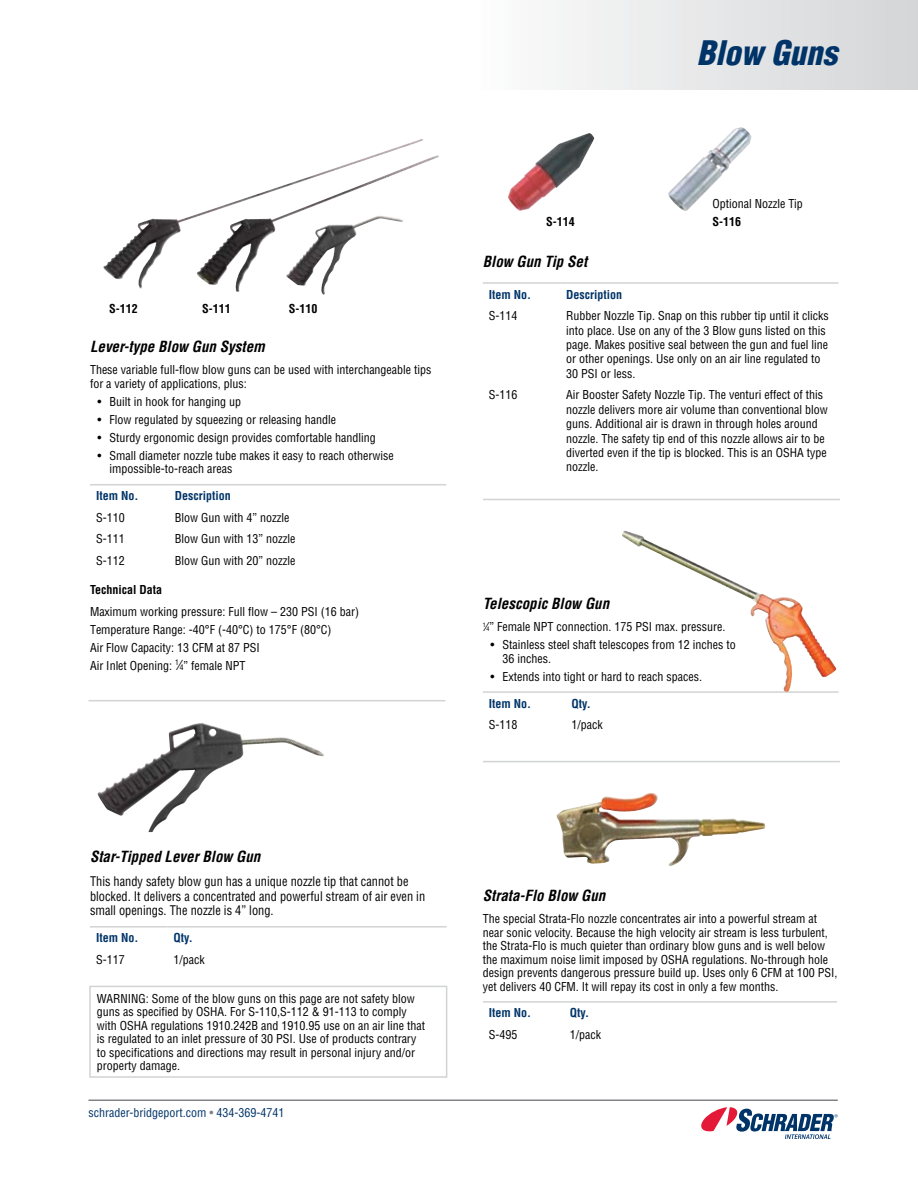
<style>
.page{position:relative;width:918px;height:1188px;background:#fff}
.page>*{position:absolute;margin:0;border:0;box-sizing:border-box;transform-origin:0 0}
.t1{font:italic 900 condensed 33px "Helvetica";color:#003468}
.t2{font:italic 700 condensed 15px "Helvetica";color:#000}
.t3{font:condensed 12.9px/14.5px "Helvetica";color:#000;scale:.95 1}
.t4{font:condensed 12px/13.5px "Helvetica";color:#000}
.t5{font:700 condensed 12px "Helvetica";color:#003468}
.t6{font:700 condensed 12px "Helvetica";color:#000}
.t7{font:condensed 12px "Helvetica";color:#003468}
.s1{font-size:13.5px}
.s2{font-size:7.5px}
.s3{color:#808285}
.s4{font-size:6px}
</style>
<div class="page">
<div style="left:0;top:0;width:918px;height:90px;background:linear-gradient(to right,#fff,#dedfe1)"></div>
<svg style="left:701px;top:1107px;width:137px;height:32px"></svg>
<hr style="left:88px;top:1100px;width:750px;height:1px;background:#808285">
<img style="left:202px;top:156px;width:233px;height:129px">
<img style="left:103px;top:139px;width:317px;height:140px">
<div style="left:89px;top:986px;width:358px;height:92px;border:2px solid #d1d3d4"></div>
<hr style="left:90px;top:484px;width:79px;height:1px;background:#d1d3d4">
<hr style="left:169px;top:484px;width:277px;height:1px;background:#d1d3d4">
<img style="left:286px;top:216px;width:94px;height:70px">
<hr style="left:483px;top:691px;width:83px;height:2px;background:#d1d3d4">
<hr style="left:566px;top:691px;width:272px;height:2px;background:#d1d3d4">
<img style="left:622px;top:531px;width:54px;height:31px">
<hr style="left:90px;top:926px;width:78px;height:2px;background:#d1d3d4">
<hr style="left:168px;top:926px;width:279px;height:2px;background:#d1d3d4">
<img style="left:98px;top:723px;width:103px;height:93px">
<img style="left:508px;top:133px;width:86px;height:78px">
<img style="left:668px;top:127px;width:83px;height:84px">
<hr style="left:483px;top:282px;width:77px;height:2px;background:#d1d3d4">
<hr style="left:560px;top:282px;width:278px;height:2px;background:#d1d3d4">
<hr style="left:483px;top:1001px;width:81px;height:2px;background:#d1d3d4">
<hr style="left:564px;top:1001px;width:273px;height:2px;background:#d1d3d4">
<img style="left:557px;top:793px;width:208px;height:73px">
<hr style="left:88px;top:700px;width:358px;height:1px;background:#d1d3d4">
<hr style="left:483px;top:761px;width:357px;height:1px;background:#d1d3d4">
<hr style="left:483px;top:499px;width:357px;height:1px;background:#d1d3d4">
<h1 class="t1" style="left:697px;top:32px;width:142px">Blow Guns</h1>
<p class="t6" style="left:109px;top:302px;width:30px">S-112</p>
<p class="t6" style="left:202px;top:302px;width:30px">S-111</p>
<p class="t6" style="left:289px;top:302px;width:30px">S-110</p>
<p class="t2" style="left:90px;top:337px;width:176px">Lever-type Blow Gun System</p>
<p class="t4" style="left:90px;top:363px;width:343px">These variable full-flow blow guns can be used with interchangeable tips for a variety of applications, plus:</p>
<p class="t4" style="left:98px;top:395px;width:145px">• Built in hook for hanging up</p>
<p class="t4" style="left:98px;top:413px;width:240px">• Flow regulated by squeezing or releasing handle</p>
<p class="t4" style="left:98px;top:431px;width:280px">• Sturdy ergonomic design provides comfortable handling</p>
<p class="t4" style="left:110px;top:449px;width:286px;text-indent:-12px">• Small diameter nozzle tube makes it easy to reach otherwise impossible-to-reach areas</p>
<p class="t5" style="left:96px;top:488px;width:44px">Item No.</p>
<p class="t5" style="left:175px;top:488px;width:57px">Description</p>
<p class="t4" style="left:96px;top:511px;width:30px">S-110</p>
<p class="t4" style="left:175px;top:511px;width:116px">Blow Gun with 4” nozzle</p>
<p class="t4" style="left:96px;top:532px;width:30px">S-111</p>
<p class="t4" style="left:175px;top:532px;width:122px">Blow Gun with 13” nozzle</p>
<p class="t4" style="left:96px;top:554px;width:30px">S-112</p>
<p class="t4" style="left:175px;top:554px;width:122px">Blow Gun with 20” nozzle</p>
<p class="t6" style="left:90px;top:582px;width:74px">Technical Data</p>
<p class="t4" style="left:90px;top:603px;width:271px;line-height:18px">Maximum working pressure: Full flow – 230 PSI (16 bar)<br>Temperature Range: -40°F (-40°C) to 175°F (80°C)<br>Air Flow Capacity: 13 CFM at 87 PSI<br>Air Inlet Opening: <sup>1</sup><span class="s1">⁄</span><span class="s2">4</span>” female NPT</p>
<p class="t2" style="left:90px;top:848px;width:172px">Star-Tipped Lever Blow Gun</p>
<p class="t3" style="left:90px;top:874px;width:354px">This handy safety blow gun has a unique nozzle tip that cannot be blocked. It delivers a concentrated and powerful stream of air even in small openings. The nozzle is 4” long.</p>
<p class="t5" style="left:96px;top:930px;width:44px">Item No.</p>
<p class="t5" style="left:174px;top:930px;width:21px">Qty.</p>
<p class="t4" style="left:96px;top:953px;width:30px">S-117</p>
<p class="t4" style="left:174px;top:953px;width:33px">1/pack</p>
<p class="t4" style="left:97px;top:992px;width:330px">WARNING: Some of the blow guns on this page are not safety blow guns as specified by OSHA. For S-110,S-112 &amp; 91-113 to comply with OSHA regulations 1910.242B and 1910.95 use on an air line that is regulated to an inlet pressure of 30 PSI. Use of products contrary to specifications and directions may result in personal injury and/or property damage.</p>
<p class="t7" style="left:89px;top:1105px;width:197px">schrader-bridgeport.com <span class="s3">•</span> 434-369-4741</p>
<p class="t6" style="left:546px;top:214px;width:30px">S-114</p>
<p class="t4" style="left:712px;top:196px;width:92px">Optional Nozzle Tip</p>
<p class="t6" style="left:712px;top:214px;width:30px">S-116</p>
<p class="t2" style="left:483px;top:252px;width:106px">Blow Gun Tip Set</p>
<p class="t5" style="left:489px;top:287px;width:44px">Item No.</p>
<p class="t5" style="left:566px;top:287px;width:57px">Description</p>
<p class="t4" style="left:489px;top:309px;width:30px">S-114</p>
<p class="t4" style="left:566px;top:309px;width:264px;line-height:14.4px">Rubber Nozzle Tip. Snap on this rubber tip until it clicks into place. Use on any of the 3 Blow guns listed on this page. Makes positive seal between the gun and fuel line or other openings. Use only on an air line regulated to 30 PSI or less.</p>
<p class="t4" style="left:489px;top:388px;width:30px">S-116</p>
<p class="t4" style="left:566px;top:388px;width:263px;line-height:14.4px">Air Booster Safety Nozzle Tip. The venturi effect of this nozzle delivers more air volume than conventional blow guns. Additional air is drawn in through holes around nozzle. The safety tip end of this nozzle allows air to be diverted even if the tip is blocked. This is an OSHA type nozzle.</p>
<p class="t2" style="left:483px;top:594px;width:128px">Telescopic Blow Gun</p>
<p class="t4" style="left:483px;top:620px;width:244px"><sup>1</sup>⁄<span class="s4">4</span>” Female NPT connection. 175 PSI max. pressure.</p>
<p class="t4" style="left:502px;top:638px;width:235px;text-indent:-12px">• Stainless steel shaft telescopes from 12 inches to<br>36 inches.</p>
<p class="t4" style="left:490px;top:670px;width:213px">• Extends into tight or hard to reach spaces.</p>
<p class="t5" style="left:489px;top:696px;width:44px">Item No.</p>
<p class="t5" style="left:572px;top:696px;width:21px">Qty.</p>
<p class="t4" style="left:489px;top:718px;width:30px">S-118</p>
<p class="t4" style="left:572px;top:718px;width:33px">1/pack</p>
<p class="t2" style="left:483px;top:886px;width:124px">Strata-Flo Blow Gun</p>
<p class="t4" style="left:483px;top:912px;width:356px">The special Strata-Flo nozzle concentrates air into a powerful stream at near sonic velocity. Because the high velocity air stream is less turbulent, the Strata-Flo is much quieter than ordinary blow guns and is well below the maximum noise limit imposed by OSHA regulations. No-through hole design prevents dangerous pressure build up. Uses only 6 CFM at 100 PSI, yet delivers 40 CFM. It will repay its cost in only a few months.</p>
<p class="t5" style="left:489px;top:1006px;width:44px">Item No.</p>
<p class="t5" style="left:570px;top:1006px;width:21px">Qty.</p>
<p class="t4" style="left:489px;top:1028px;width:30px">S-495</p>
<p class="t4" style="left:570px;top:1028px;width:33px">1/pack</p>
</div>
